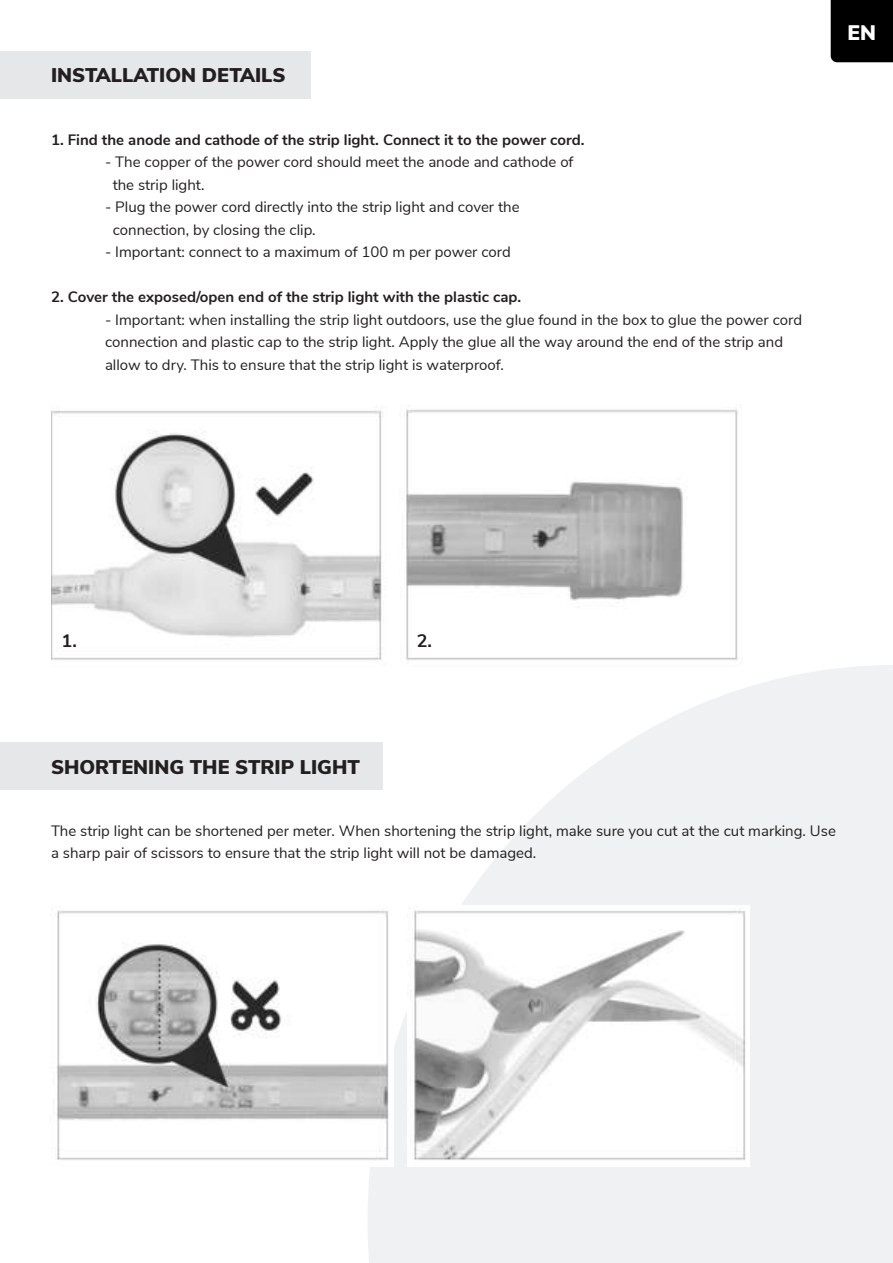
<style>
.page{position:relative;width:893px;height:1263px;background:#fff}
.page>*{position:absolute;margin:0;border:0;box-sizing:border-box;transform-origin:0 0}
.t1{font:900 21px "Nunito Sans";color:#fff}
.t2{font:900 19.8px "Nunito Sans";color:#231f20}
.t3{font:700 18px "Nunito Sans";color:#231f20}
.t4{font:15px/22.5px "Nunito Sans";color:#231f20}
.t5{font:700 15px "Nunito Sans";color:#231f20}
</style>
<div class="page">
<svg style="left:368px;top:665px;width:525px;height:598px;fill:#f0f1f2"></svg>
<div style="left:0;top:51px;width:310px;height:48px;background:#e6e7e9"></div>
<div style="left:0;top:742px;width:383px;height:48px;background:#e6e7e9"></div>
<div style="left:831px;top:0;width:62px;height:62px;background:#000001"></div>
<img style="left:51px;top:410px;width:336px;height:257px">
<img style="left:400px;top:409px;width:343px;height:258px">
<img style="left:57px;top:905px;width:336px;height:261px">
<img style="left:407px;top:905px;width:342px;height:261px">
<h2 class="t2" style="left:51px;top:64px;width:236px">INSTALLATION DETAILS</h2>
<p class="t5" style="left:51px;top:133px;width:535px">1. Find the anode and cathode of the strip light. Connect it to the power cord.</p>
<p class="t4" style="left:113px;top:151px;width:462px;text-indent:-8px">- The copper of the power cord should meet the anode and cathode of the strip light.</p>
<p class="t4" style="left:113px;top:196px;width:408px;text-indent:-8px">- Plug the power cord directly into the strip light and cover the connection, by closing the clip.</p>
<p class="t4" style="left:105px;top:241px;width:407px">- Important: connect to a maximum of 100 m per power cord</p>
<p class="t5" style="left:51px;top:291px;width:472px">2. Cover the exposed/open end of the strip light with the plastic cap.</p>
<p class="t4" style="left:105px;top:308px;width:698px">- Important: when installing the strip light outdoors, use the glue found in the box to glue the power cord connection and plastic cap to the strip light. Apply the glue all the way around the end of the strip and allow to dry. This to ensure that the strip light is waterproof.</p>
<h1 class="t1" style="left:848px;top:20px;width:30px">EN</h1>
<p class="t3" style="left:62px;top:634px;width:17px">1.</p>
<p class="t3" style="left:417px;top:634px;width:17px">2.</p>
<h2 class="t2" style="left:51px;top:756px;width:310px">SHORTENING THE STRIP LIGHT</h2>
<p class="t4" style="left:51px;top:819px;width:786px">The strip light can be shortened per meter. When shortening the strip light, make sure you cut at the cut marking. Use a sharp pair of scissors to ensure that the strip light will not be damaged.</p>
</div>
